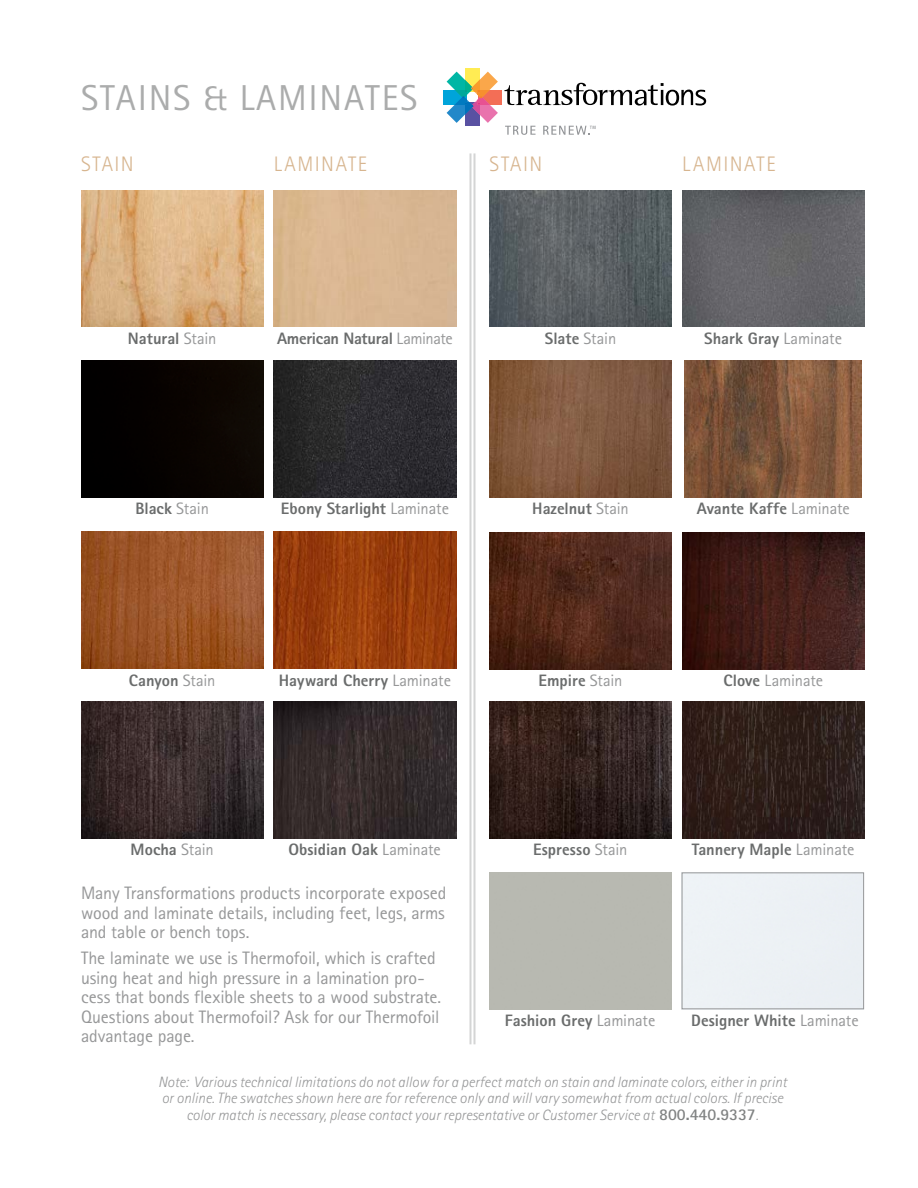
<style>
.page{position:relative;width:918px;height:1188px;background:#fff}
.page>*{position:absolute;margin:0;border:0;box-sizing:border-box;transform-origin:0 0}
.t1{font:36px "Rotis Sans Serif";letter-spacing:.05em;color:#abacac}
.t2{font:300 21px "Rotis Sans Serif";letter-spacing:.08em;color:#d7b58f}
.t3{font:18px/19.5px "Rotis Sans Serif";letter-spacing:-.01em;color:#969798;text-align:justify}
.t4{font:800 16.5px "Rotis Sans Serif";color:#6a6c6c}
.t5{font:800 16.5px "Rotis Sans Serif";letter-spacing:-.02em;color:#6a6c6c}
.t6{font:16.5px "Rotis Sans Serif";letter-spacing:-.01em;color:#969798}
.t7{font:italic 300 15px/16.5px "Rotis Sans Serif";color:#969798;text-align:center}
.s1{font-weight:400;color:#969798}
.s2{font-weight:800;color:#6a6c6c}
.s3{font-weight:700;font-style:normal;font-size:16.5px;color:#818383}
</style>
<div class="page">
<img style="left:682px;top:702px;width:183px;height:136px">
<img style="left:489px;top:190px;width:183px;height:137px">
<img style="left:682px;top:190px;width:183px;height:137px">
<img style="left:685px;top:361px;width:177px;height:137px">
<img style="left:274px;top:702px;width:182px;height:136px">
<img style="left:81px;top:190px;width:182px;height:137px">
<img style="left:81px;top:702px;width:182px;height:136px">
<img style="left:489px;top:361px;width:183px;height:137px">
<img style="left:489px;top:702px;width:183px;height:136px">
<div style="left:682px;top:872px;width:182px;height:137px;border:1px solid #969798"></div>
<img style="left:489px;top:532px;width:183px;height:137px">
<img style="left:274px;top:361px;width:182px;height:137px">
<img style="left:682px;top:532px;width:183px;height:137px">
<img style="left:81px;top:532px;width:182px;height:137px">
<img style="left:81px;top:361px;width:182px;height:137px">
<svg style="left:505px;top:126px;width:31px;height:9px"></svg>
<div style="left:465px;top:68px;width:14px;height:24px;background:#ffec53"></div>
<div style="left:465px;top:103px;width:14px;height:23px;background:#5951a2"></div>
<div style="left:443px;top:90px;width:24px;height:14px;background:#00a4da"></div>
<div style="left:478px;top:90px;width:23px;height:14px;background:#f36e56"></div>
<svg style="left:447px;top:72px;width:51px;height:51px"></svg>
<svg style="left:504px;top:83px;width:202px;height:23px"></svg>
<svg style="left:543px;top:126px;width:53px;height:9px"></svg>
<hr style="left:474px;top:153px;width:2px;height:891px;background:#d4d5d5">
<hr style="left:469px;top:153px;width:2px;height:891px;background:#d4d5d5">
<img style="left:274px;top:532px;width:182px;height:137px">
<h1 class="t1" style="left:81px;top:76px;width:338px">STAINS &amp; LAMINATES</h1>
<p class="t2" style="left:81px;top:152px;width:54px">STAIN</p>
<p class="t2" style="left:274px;top:152px;width:95px">LAMINATE</p>
<p class="t2" style="left:489px;top:152px;width:54px">STAIN</p>
<p class="t2" style="left:682px;top:152px;width:95px">LAMINATE</p>
<p class="t4" style="left:128px;top:327px;width:90px">Natural <span class="s1">Stain</span></p>
<p class="t5" style="left:277px;top:327px;width:177px">American Natural <span class="s1">Laminate</span></p>
<p class="t4" style="left:135px;top:498px;width:75px">Black <span class="s1">Stain</span></p>
<p class="t4" style="left:281px;top:498px;width:170px">Ebony Starlight <span class="s1">Laminate</span></p>
<p class="t4" style="left:545px;top:327px;width:73px">Slate <span class="s1">Stain</span></p>
<p class="t4" style="left:532px;top:498px;width:98px">Hazelnut <span class="s1">Stain</span></p>
<p class="t4" style="left:704px;top:327px;width:139px">Shark Gray <span class="s1">Laminate</span></p>
<p class="t4" style="left:697px;top:498px;width:155px">Avante Kaffe <span class="s1">Laminate</span></p>
<p class="t4" style="left:129px;top:670px;width:88px">Canyon <span class="s1">Stain</span></p>
<p class="t6" style="left:724px;top:671px;width:101px"><span class="s2">Clove</span> Laminate</p>
<p class="t4" style="left:279px;top:670px;width:174px">Hayward Cherry <span class="s1">Laminate</span></p>
<p class="t4" style="left:539px;top:670px;width:85px">Empire <span class="s1">Stain</span></p>
<p class="t4" style="left:131px;top:839px;width:85px">Mocha <span class="s1">Stain</span></p>
<p class="t4" style="left:288px;top:839px;width:154px">Obsidian Oak <span class="s1">Laminate</span></p>
<p class="t4" style="left:533px;top:839px;width:96px">Espresso <span class="s1">Stain</span></p>
<p class="t4" style="left:692px;top:839px;width:164px">Tannery Maple <span class="s1">Laminate</span></p>
<p class="t3" style="left:81px;top:883px;width:367px">Many Transformations products incorporate exposed wood and laminate details, including feet, legs, arms and table or bench tops.</p>
<p class="t3" style="left:81px;top:948px;width:362px;text-align:left">The laminate we use is Thermofoil, which is crafted using heat and high pressure in a lamination pro&shy;cess that bonds flexible sheets to a wood substrate.<br>Questions about Thermofoil? Ask for our Thermofoil advantage page.</p>
<p class="t7" style="left:158px;top:1074px;width:630px">Note: Various technical limitations do not allow for a perfect match on stain and laminate colors, either in print or online. The swatches shown here are for reference only and will vary somewhat from actual colors. If precise color match is necessary, please contact your representative or Customer Service at <span class="s3">800.440.9337</span>.</p>
<p class="t4" style="left:505px;top:1010px;width:152px">Fashion Grey <span class="s1">Laminate</span></p>
<p class="t4" style="left:691px;top:1010px;width:169px">Designer White <span class="s1">Laminate</span></p>
</div>
